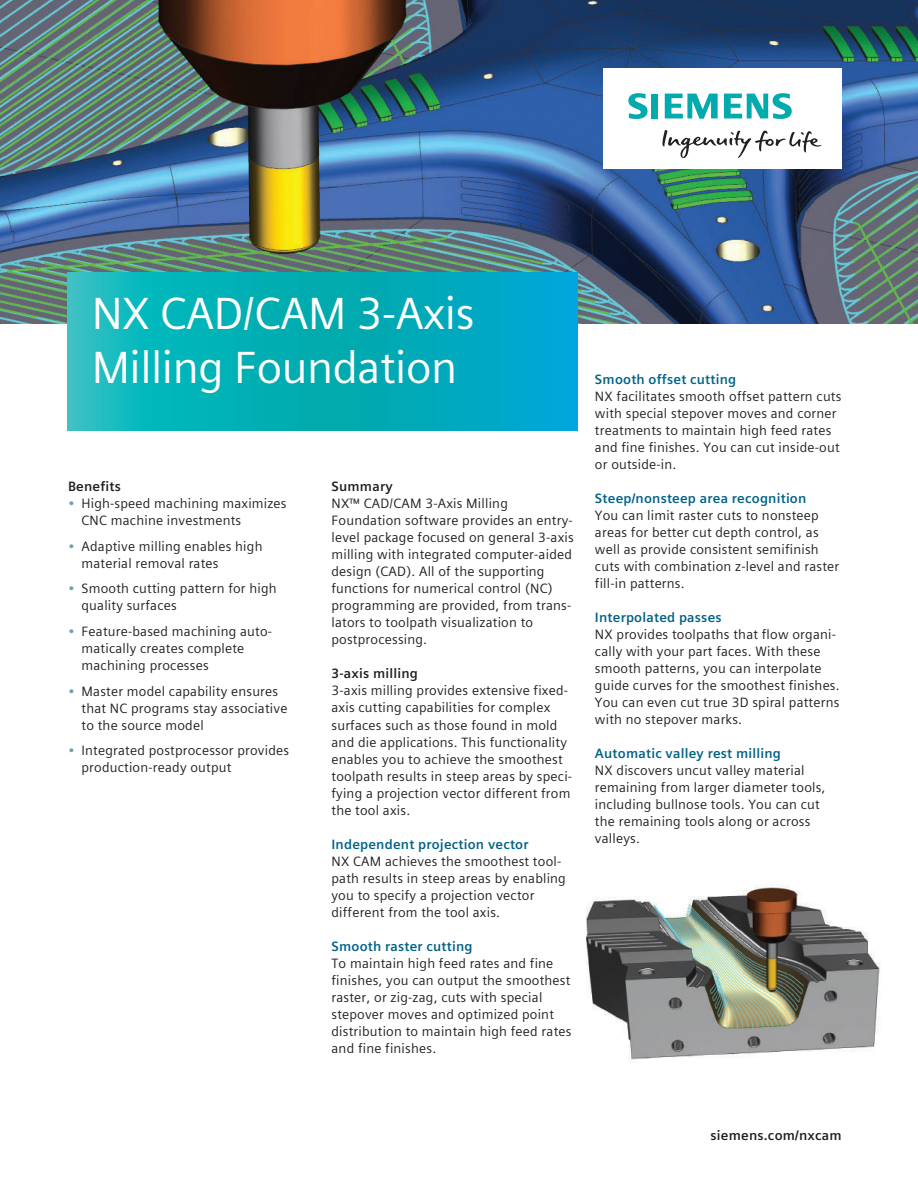
<style>
.page{position:relative;width:918px;height:1188px;background:#fff}
.page>*{position:absolute;margin:0;border:0;box-sizing:border-box;transform-origin:0 0}
.t1{font:45px/54px "Siemens Sans Global";letter-spacing:-.01em;color:#fff}
.t2{font:13.5px/17px "Siemens Sans Global";letter-spacing:.015em;color:#231f20}
.t3{font:700 13.5px "Siemens Sans Global";letter-spacing:.015em;color:#006288}
.t4{font:700 13.5px "Siemens Sans Global";letter-spacing:.015em;color:#231f20}
.s1{color:#7b99a9}
</style>
<div class="page">
<img style="left:0;top:0;width:918px;height:323px">
<div style="left:603px;top:68px;width:238px;height:101px;background:#fff"></div>
<svg style="left:662px;top:130px;width:159px;height:28px"></svg>
<svg style="left:628px;top:93px;width:30px;height:26px"></svg>
<svg style="left:665px;top:94px;width:53px;height:25px"></svg>
<svg style="left:724px;top:93px;width:68px;height:26px"></svg>
<svg style="left:68px;top:272px;width:510px;height:158px;background:#05aebb"></svg>
<img style="left:586px;top:885px;width:295px;height:175px">
<h1 class="t1" style="left:92px;top:287px;width:384px">NX CAD/CAM 3-Axis<br>Milling Foundation</h1>
<p class="t4" style="left:68px;top:476px;width:54px">Benefits</p>
<p class="t2" style="left:82px;top:495px;width:207px;text-indent:-14px"><span class="s1">•</span> High-speed machining maximizes<br>CNC machine investments</p>
<p class="t2" style="left:82px;top:538px;width:182px;text-indent:-14px"><span class="s1">•</span> Adaptive milling enables high material removal rates</p>
<p class="t2" style="left:82px;top:580px;width:197px;text-indent:-14px"><span class="s1">•</span> Smooth cutting pattern for high quality surfaces</p>
<p class="t2" style="left:82px;top:623px;width:192px;text-indent:-14px"><span class="s1">•</span> Feature-based machining auto&shy;matically creates complete machining processes</p>
<p class="t2" style="left:82px;top:682px;width:207px;text-indent:-14px"><span class="s1">•</span> Master model capability ensures that NC programs stay associative to the source model</p>
<p class="t2" style="left:82px;top:742px;width:209px;text-indent:-14px"><span class="s1">•</span> Integrated postprocessor provides production-ready output</p>
<p class="t4" style="left:332px;top:476px;width:63px">Summary</p>
<p class="t2" style="left:332px;top:495px;width:244px">NX™ CAD/CAM 3-Axis Milling Foundation software provides an entry&shy;level package focused on general 3-axis milling with integrated computer-aided design (CAD). All of the supporting functions for numerical control (NC) programming are provided, from trans&shy;lators to toolpath visualization to postprocessing.</p>
<p class="t4" style="left:332px;top:663px;width:88px">3-axis milling</p>
<p class="t2" style="left:332px;top:682px;width:242px">3-axis milling provides extensive fixed&shy;axis cutting capabilities for complex surfaces such as those found in mold and die applications. This functionality enables you to achieve the smoothest toolpath results in steep areas by speci&shy;fying a projection vector different from the tool axis.</p>
<p class="t3" style="left:332px;top:834px;width:199px">Independent projection vector</p>
<p class="t2" style="left:332px;top:853px;width:236px">NX CAM achieves the smoothest tool&shy;path results in steep areas by enabling you to specify a projection vector different from the tool axis.</p>
<p class="t3" style="left:332px;top:936px;width:143px">Smooth raster cutting</p>
<p class="t2" style="left:332px;top:955px;width:242px">To maintain high feed rates and fine finishes, you can output the smoothest raster, or zig-zag, cuts with special stepover moves and optimized point distribution to maintain high feed rates and fine finishes.</p>
<p class="t3" style="left:595px;top:369px;width:143px">Smooth offset cutting</p>
<p class="t2" style="left:595px;top:388px;width:248px">NX facilitates smooth offset pattern cuts with special stepover moves and corner treatments to maintain high feed rates and fine finishes. You can cut inside-out or outside-in.</p>
<p class="t3" style="left:595px;top:488px;width:213px">Steep/nonsteep area recognition</p>
<p class="t2" style="left:595px;top:507px;width:246px">You can limit raster cuts to nonsteep areas for better cut depth control, as well as provide consistent semifinish cuts with combination z-level and raster fill-in patterns.</p>
<p class="t3" style="left:595px;top:607px;width:128px">Interpolated passes</p>
<p class="t2" style="left:595px;top:626px;width:246px">NX provides toolpaths that flow organi&shy;cally with your part faces. With these smooth patterns, you can interpolate guide curves for the smoothest finishes.<br>You can even cut true 3D spiral patterns with no stepover marks.</p>
<p class="t3" style="left:595px;top:743px;width:188px">Automatic valley rest milling</p>
<p class="t2" style="left:595px;top:762px;width:232px">NX discovers uncut valley material remaining from larger diameter tools, including bullnose tools. You can cut the remaining tools along or across valleys.</p>
<p class="t4" style="left:711px;top:1124px;width:133px">siemens.com/nxcam</p>
</div>
